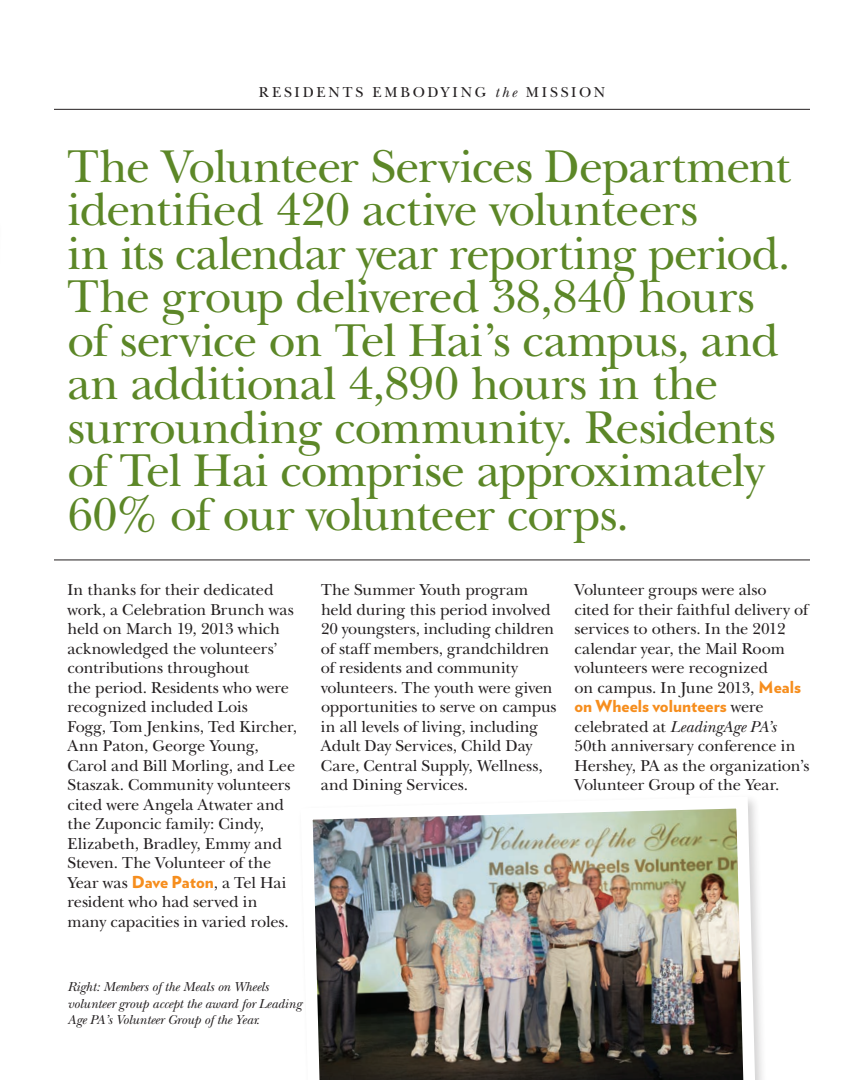
<style>
.page{position:relative;width:864px;height:1080px;background:#fff}
.page>*{position:absolute;margin:0;border:0;box-sizing:border-box;transform-origin:0 0}
.t1{font:48px/43.5px "New Baskerville";letter-spacing:-.02em;color:#5c8727}
.t2{font:16.5px/19.5px "New Baskerville";letter-spacing:-.005em;color:#231f20}
.t3{font:900 16.5px "Verlag";letter-spacing:.005em;color:#f68e1e}
.t4{font:15px "New Baskerville";letter-spacing:.185em;color:#231f20}
.t5{font:italic 13.5px/16.5px "New Baskerville";letter-spacing:-.005em;color:#231f20}
.s1{font-style:italic}
.s2{font-family:"Verlag";font-weight:900;color:#f68e1e}
.s3{font-family:"New Baskerville";font-weight:400;color:#231f20}
</style>
<div class="page">
<hr style="left:54px;top:109px;width:756px;height:1px;background:#231f20">
<hr style="left:54px;top:560px;width:756px;height:1px;background:#231f20">
<img style="left:312px;top:799px;width:450px;height:281px">
<p class="t4" style="left:259px;top:83px;width:348px">RESIDENTS EMBODYING <span class="s1">the</span> MISSION</p>
<p class="t1" style="left:68px;top:144px;width:725px">The Volunteer Services Department identified 420 active volunteers<br>in its calendar year reporting period.<br>The group delivered 38,840 hours of service on Tel Hai’s campus, and an additional 4,890 hours in the surrounding community. Residents of Tel Hai comprise approximately 60% of our volunteer corps.</p>
<p class="t2" style="left:68px;top:580px;width:231px">In thanks for their dedicated work, a Celebration Brunch was held on March 19, 2013 which acknowledged the volunteers’ contributions throughout<br>the period. Residents who were recognized included Lois<br>Fogg, Tom Jenkins, Ted Kircher,<br>Ann Paton, George Young,<br>Carol and Bill Morling, and Lee<br>Staszak. Community volunteers cited were Angela Atwater and the Zuponcic family: Cindy,<br>Elizabeth, Bradley, Emmy and<br>Steven. The Volunteer of the<br>Year was <span class="s2">Dave Paton</span>, a Tel Hai resident who had served in many capacities in varied roles.</p>
<p class="t2" style="left:321px;top:580px;width:237px">The Summer Youth program held during this period involved<br>20 youngsters, including children of staff members, grandchildren of residents and community volunteers. The youth were given opportunities to serve on campus in all levels of living, including<br>Adult Day Services, Child Day<br>Care, Central Supply, Wellness, and Dining Services.</p>
<p class="t2" style="left:575px;top:580px;width:235px">Volunteer groups were also<br>cited for their faithful delivery of services to others. In the 2012 calendar year, the Mail Room volunteers were recognized<br>on campus. In June 2013, <span class="s2">Meals</span></p>
<p class="t3" style="left:575px;top:693px;width:191px">on Wheels volunteers <span class="s3">were</span></p>
<p class="t2" style="left:575px;top:717px;width:237px">celebrated at <span class="s1">LeadingAge PA’s<br></span>50th anniversary conference in<br>Hershey, PA as the organization’s<br>Volunteer Group of the Year.</p>
<p class="t5" style="left:68px;top:979px;width:236px">Right: Members of the Meals on Wheels volunteer group accept the award for Leading<br>Age PA’s Volunteer Group of the Year.</p>
</div>
